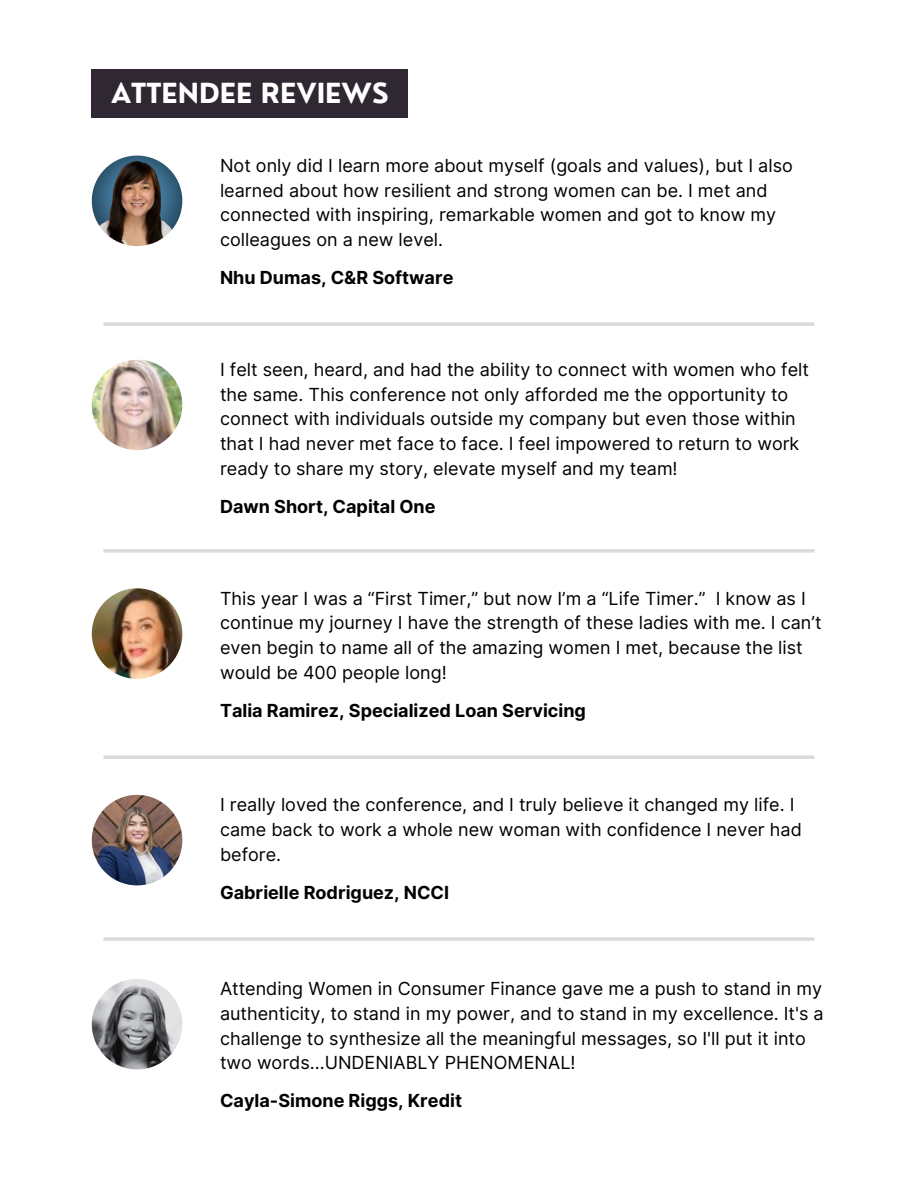
<style>
.page{position:relative;width:918px;height:1188px;background:#fff}
.page>*{position:absolute;margin:0;border:0;box-sizing:border-box;transform-origin:0 0}
.t1{font:700 27px "Nourd";color:#fff}
.t2{font:18px/24.8px "Inter";color:#000}
.t3{font:700 18px "Inter";color:#000}
</style>
<div class="page">
<div style="left:92px;top:69px;width:316px;height:48px;background:#2f2833"></div>
<img style="left:92px;top:156px;width:90px;height:90px;border-radius:50%">
<svg style="left:103px;top:322px;width:712px;height:4px;background:#dedede"></svg>
<hr style="left:103px;top:549px;width:712px;height:4px;background:#d9d9d9">
<img style="left:92px;top:360px;width:90px;height:90px;border-radius:50%">
<img style="left:92px;top:588px;width:90px;height:91px;border-radius:50%">
<img style="left:92px;top:795px;width:90px;height:90px;border-radius:50%">
<img style="left:92px;top:979px;width:90px;height:90px;border-radius:50%">
<hr style="left:103px;top:756px;width:712px;height:3px;background:#d9d9d9">
<hr style="left:103px;top:937px;width:712px;height:4px;background:#e4e4e4">
<h1 class="t1" style="left:111px;top:76px;width:279px">ATTENDEE REVIEWS</h1>
<p class="t2" style="left:220px;top:153px;width:574px">Not only did I learn more about myself (goals and values), but I also learned about how resilient and strong women can be. I met and connected with inspiring, remarkable women and got to know my colleagues on a new level.</p>
<p class="t3" style="left:220px;top:266px;width:235px">Nhu Dumas, C&amp;R Software</p>
<p class="t2" style="left:220px;top:357px;width:590px">I felt seen, heard, and had the ability to connect with women who felt the same. This conference not only afforded me the opportunity to connect with individuals outside my company but even those within that I had never met face to face. I feel impowered to return to work ready to share my story, elevate myself and my team!</p>
<p class="t3" style="left:220px;top:496px;width:217px">Dawn Short, Capital One</p>
<p class="t2" style="left:220px;top:586px;width:603px">This year I was a “First Timer,” but now I’m a “Life Timer.” I know as I continue my journey I have the strength of these ladies with me. I can’t even begin to name all of the amazing women I met, because the list would be 400 people long!</p>
<p class="t3" style="left:220px;top:700px;width:367px">Talia Ramirez, Specialized Loan Servicing</p>
<p class="t2" style="left:220px;top:792px;width:583px">I really loved the conference, and I truly believe it changed my life. I came back to work a whole new woman with confidence I never had before.</p>
<p class="t3" style="left:220px;top:881px;width:231px">Gabrielle Rodriguez, NCCI</p>
<p class="t2" style="left:220px;top:976px;width:605px">Attending Women in Consumer Finance gave me a push to stand in my authenticity, to stand in my power, and to stand in my excellence. It's a challenge to synthesize all the meaningful messages, so I'll put it into two words...UNDENIABLY PHENOMENAL!</p>
<p class="t3" style="left:220px;top:1090px;width:244px">Cayla-Simone Riggs, Kredit</p>
</div>
